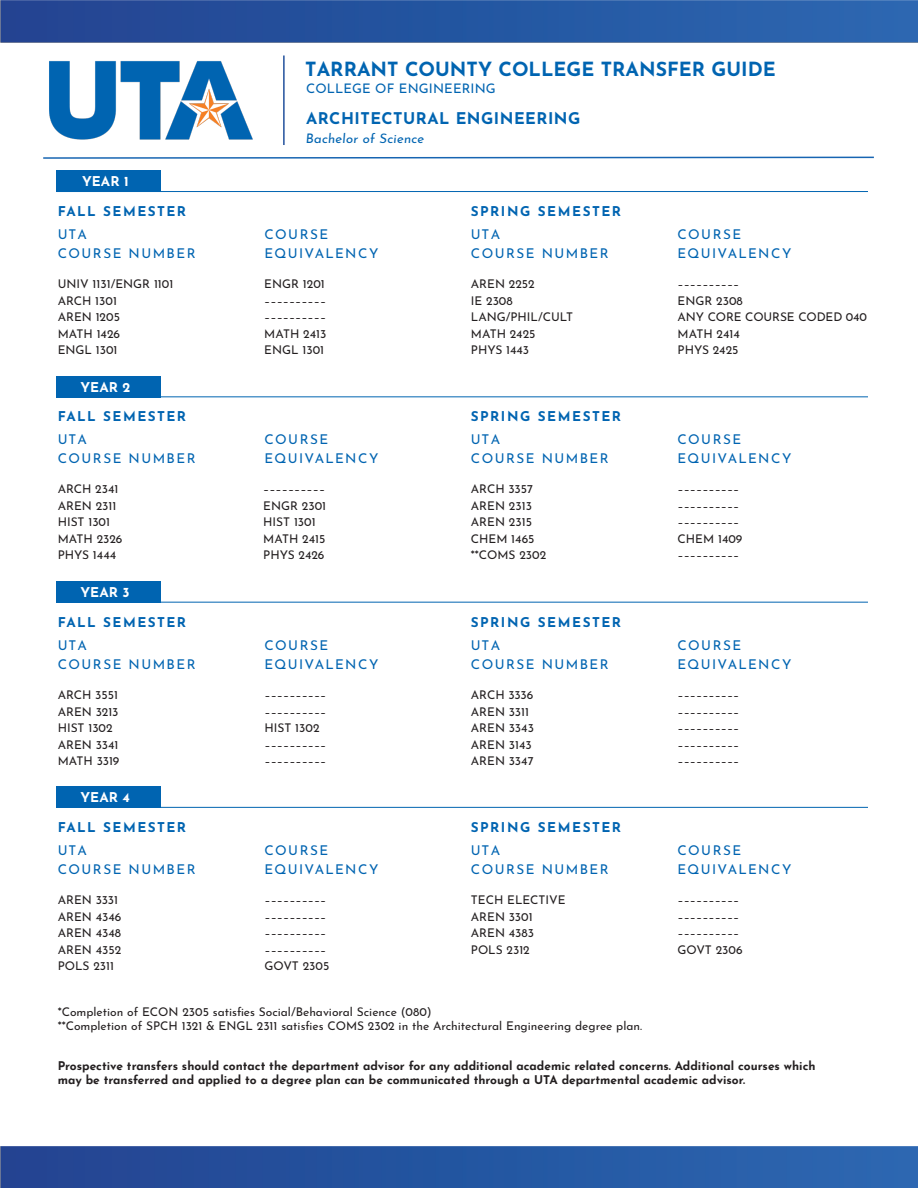
<style>
.page{position:relative;width:918px;height:1188px;background:#fff}
.page>*{position:absolute;margin:0;border:0;box-sizing:border-box;transform-origin:0 0}
.t1{font:700 19.5px "Josefin Sans";color:#0064b1}
.t2{font:700 16.05px "Josefin Sans";letter-spacing:.03em;color:#0064b1}
.t3{font:13.5px "Josefin Sans";letter-spacing:.11em;color:#0064b1}
.t4{font:700 13.5px "Josefin Sans";letter-spacing:.11em;color:#0064b1}
.t5{font:700 13.5px "Josefin Sans";color:#fff}
.t6{font:13.2px "Josefin Sans";letter-spacing:.01em;color:#0064b1}
.t7{font:12px "Josefin Sans";color:#231f20}
.t8{font:700 12px "Josefin Sans";color:#231f20}
.s1{font-style:inherit}
</style>
<div class="page">
<img style="left:0;top:1146px;width:918px;height:42px">
<hr style="left:283px;top:56px;width:2px;height:89px;background:#23519d">
<img style="left:49px;top:61px;width:204px;height:79px">
<img style="left:0;top:0;width:918px;height:43px">
<svg style="left:43px;top:156px;width:831px;height:3px"></svg>
<hr style="left:57px;top:191px;width:811px;height:1px;background:#0064b1">
<div style="left:57px;top:170px;width:104px;height:21px;background:#0064b1"></div>
<hr style="left:57px;top:396px;width:811px;height:1px;background:#0064b1">
<div style="left:57px;top:376px;width:104px;height:21px;background:#0064b1"></div>
<hr style="left:57px;top:602px;width:811px;height:1px;background:#0064b1">
<div style="left:57px;top:581px;width:104px;height:22px;background:#0064b1"></div>
<hr style="left:57px;top:807px;width:811px;height:1px;background:#0064b1">
<div style="left:57px;top:786px;width:104px;height:22px;background:#0064b1"></div>
<p class="t5" style="left:82px;top:169px;width:48px">YEAR 1</p>
<p class="t1" style="left:305px;top:51px;width:472px"><span class="s1">TARRANT COUNTY</span> COLLEGE TRANSFER GUIDE</p>
<p class="t6" style="left:306px;top:77px;width:191px">COLLEGE OF ENGINEERING</p>
<p class="t2" style="left:306px;top:104px;width:276px">ARCHITECTURAL ENGINEERING</p>
<p class="t6" style="left:306px;top:127px;width:122px">Bachelor of Science</p>
<p class="t4" style="left:58px;top:199px;width:130px">FALL SEMESTER</p>
<p class="t4" style="left:471px;top:199px;width:152px">SPRING SEMESTER</p>
<p class="t3" style="left:58px;top:223px;width:31px">UTA</p>
<p class="t3" style="left:58px;top:242px;width:139px">COURSE NUMBER</p>
<p class="t3" style="left:471px;top:223px;width:31px">UTA</p>
<p class="t3" style="left:471px;top:242px;width:139px">COURSE NUMBER</p>
<p class="t3" style="left:265px;top:223px;width:65px">COURSE</p>
<p class="t3" style="left:265px;top:242px;width:115px">EQUIVALENCY</p>
<p class="t7" style="left:58px;top:274px;width:117px">UNIV 1131/ENGR 1101</p>
<p class="t7" style="left:58px;top:290px;width:61px">ARCH 1301</p>
<p class="t7" style="left:58px;top:307px;width:64px">AREN 1205</p>
<p class="t7" style="left:58px;top:323px;width:64px">MATH 1426</p>
<p class="t7" style="left:58px;top:340px;width:61px">ENGL 1301</p>
<p class="t7" style="left:264px;top:274px;width:62px">ENGR 1201</p>
<p class="t7" style="left:264px;top:290px;width:63px">––––––––––</p>
<p class="t7" style="left:264px;top:307px;width:63px">––––––––––</p>
<p class="t7" style="left:264px;top:323px;width:64px">MATH 2413</p>
<p class="t7" style="left:264px;top:340px;width:61px">ENGL 1301</p>
<p class="t7" style="left:471px;top:274px;width:65px">AREN 2252</p>
<p class="t7" style="left:471px;top:290px;width:43px">IE 2308</p>
<p class="t7" style="left:471px;top:307px;width:104px">LANG/PHIL/CULT</p>
<p class="t7" style="left:471px;top:323px;width:66px">MATH 2425</p>
<p class="t7" style="left:471px;top:340px;width:60px">PHYS 1443</p>
<p class="t5" style="left:80px;top:375px;width:51px">YEAR 2</p>
<p class="t4" style="left:58px;top:405px;width:130px">FALL SEMESTER</p>
<p class="t4" style="left:471px;top:405px;width:152px">SPRING SEMESTER</p>
<p class="t3" style="left:58px;top:428px;width:31px">UTA</p>
<p class="t3" style="left:58px;top:447px;width:139px">COURSE NUMBER</p>
<p class="t3" style="left:471px;top:428px;width:31px">UTA</p>
<p class="t3" style="left:471px;top:447px;width:139px">COURSE NUMBER</p>
<p class="t3" style="left:265px;top:428px;width:65px">COURSE</p>
<p class="t3" style="left:265px;top:447px;width:115px">EQUIVALENCY</p>
<p class="t7" style="left:58px;top:479px;width:62px">ARCH 2341</p>
<p class="t7" style="left:58px;top:496px;width:60px">AREN 2311</p>
<p class="t7" style="left:58px;top:512px;width:54px">HIST 1301</p>
<p class="t7" style="left:58px;top:529px;width:66px">MATH 2326</p>
<p class="t7" style="left:58px;top:545px;width:60px">PHYS 1444</p>
<p class="t7" style="left:263px;top:479px;width:63px">––––––––––</p>
<p class="t7" style="left:263px;top:496px;width:64px">ENGR 2301</p>
<p class="t7" style="left:263px;top:512px;width:54px">HIST 1301</p>
<p class="t7" style="left:263px;top:529px;width:64px">MATH 2415</p>
<p class="t7" style="left:263px;top:545px;width:63px">PHYS 2426</p>
<p class="t7" style="left:471px;top:479px;width:64px">ARCH 3357</p>
<p class="t7" style="left:471px;top:496px;width:63px">AREN 2313</p>
<p class="t7" style="left:471px;top:512px;width:63px">AREN 2315</p>
<p class="t7" style="left:471px;top:529px;width:65px">CHEM 1465</p>
<p class="t7" style="left:471px;top:545px;width:77px">**COMS 2302</p>
<p class="t5" style="left:80px;top:580px;width:51px">YEAR 3</p>
<p class="t4" style="left:58px;top:610px;width:130px">FALL SEMESTER</p>
<p class="t4" style="left:471px;top:610px;width:152px">SPRING SEMESTER</p>
<p class="t3" style="left:58px;top:634px;width:31px">UTA</p>
<p class="t3" style="left:58px;top:653px;width:139px">COURSE NUMBER</p>
<p class="t3" style="left:471px;top:634px;width:31px">UTA</p>
<p class="t3" style="left:471px;top:653px;width:139px">COURSE NUMBER</p>
<p class="t3" style="left:265px;top:634px;width:65px">COURSE</p>
<p class="t3" style="left:265px;top:653px;width:115px">EQUIVALENCY</p>
<p class="t7" style="left:58px;top:685px;width:62px">ARCH 3551</p>
<p class="t7" style="left:58px;top:702px;width:62px">AREN 3213</p>
<p class="t7" style="left:58px;top:718px;width:57px">HIST 1302</p>
<p class="t7" style="left:58px;top:735px;width:62px">AREN 3341</p>
<p class="t7" style="left:58px;top:751px;width:63px">MATH 3319</p>
<p class="t7" style="left:265px;top:685px;width:63px">––––––––––</p>
<p class="t7" style="left:265px;top:702px;width:63px">––––––––––</p>
<p class="t7" style="left:265px;top:718px;width:57px">HIST 1302</p>
<p class="t7" style="left:265px;top:735px;width:63px">––––––––––</p>
<p class="t7" style="left:265px;top:751px;width:63px">––––––––––</p>
<p class="t7" style="left:471px;top:685px;width:64px">ARCH 3336</p>
<p class="t7" style="left:471px;top:702px;width:60px">AREN 3311</p>
<p class="t7" style="left:471px;top:718px;width:65px">AREN 3343</p>
<p class="t7" style="left:471px;top:735px;width:62px">AREN 3143</p>
<p class="t7" style="left:471px;top:751px;width:64px">AREN 3347</p>
<p class="t5" style="left:80px;top:785px;width:51px">YEAR 4</p>
<p class="t4" style="left:58px;top:815px;width:130px">FALL SEMESTER</p>
<p class="t4" style="left:471px;top:815px;width:152px">SPRING SEMESTER</p>
<p class="t3" style="left:58px;top:839px;width:31px">UTA</p>
<p class="t3" style="left:58px;top:858px;width:139px">COURSE NUMBER</p>
<p class="t3" style="left:471px;top:839px;width:31px">UTA</p>
<p class="t3" style="left:471px;top:858px;width:139px">COURSE NUMBER</p>
<p class="t3" style="left:265px;top:839px;width:65px">COURSE</p>
<p class="t3" style="left:265px;top:858px;width:115px">EQUIVALENCY</p>
<p class="t7" style="left:58px;top:890px;width:62px">AREN 3331</p>
<p class="t7" style="left:58px;top:907px;width:65px">AREN 4346</p>
<p class="t7" style="left:58px;top:923px;width:65px">AREN 4348</p>
<p class="t7" style="left:58px;top:940px;width:65px">AREN 4352</p>
<p class="t7" style="left:58px;top:956px;width:58px">POLS 2311</p>
<p class="t7" style="left:265px;top:890px;width:63px">––––––––––</p>
<p class="t7" style="left:265px;top:907px;width:63px">––––––––––</p>
<p class="t7" style="left:265px;top:923px;width:63px">––––––––––</p>
<p class="t7" style="left:265px;top:940px;width:63px">––––––––––</p>
<p class="t7" style="left:265px;top:956px;width:66px">GOVT 2305</p>
<p class="t7" style="left:471px;top:890px;width:96px">TECH ELECTIVE</p>
<p class="t7" style="left:471px;top:907px;width:63px">AREN 3301</p>
<p class="t7" style="left:471px;top:923px;width:65px">AREN 4383</p>
<p class="t7" style="left:471px;top:940px;width:60px">POLS 2312</p>
<p class="t7" style="left:58px;top:1002px;width:376px">*Completion of ECON 2305 satisfies Social/Behavioral Science (080)</p>
<p class="t7" style="left:58px;top:1016px;width:586px">**Completion of SPCH 1321 &amp; ENGL 2311 satisfies COMS 2302 in the Architectural Engineering degree plan.</p>
<p class="t3" style="left:678px;top:223px;width:65px">COURSE</p>
<p class="t3" style="left:678px;top:242px;width:115px">EQUIVALENCY</p>
<p class="t7" style="left:678px;top:274px;width:63px">––––––––––</p>
<p class="t7" style="left:678px;top:290px;width:67px">ENGR 2308</p>
<p class="t7" style="left:678px;top:307px;width:191px">ANY CORE COURSE CODED 040</p>
<p class="t7" style="left:678px;top:323px;width:64px">MATH 2414</p>
<p class="t7" style="left:678px;top:340px;width:62px">PHYS 2425</p>
<p class="t3" style="left:678px;top:428px;width:65px">COURSE</p>
<p class="t3" style="left:678px;top:447px;width:115px">EQUIVALENCY</p>
<p class="t7" style="left:678px;top:479px;width:63px">––––––––––</p>
<p class="t7" style="left:678px;top:496px;width:63px">––––––––––</p>
<p class="t7" style="left:678px;top:512px;width:63px">––––––––––</p>
<p class="t7" style="left:678px;top:529px;width:66px">CHEM 1409</p>
<p class="t7" style="left:678px;top:545px;width:63px">––––––––––</p>
<p class="t3" style="left:678px;top:634px;width:65px">COURSE</p>
<p class="t3" style="left:678px;top:653px;width:115px">EQUIVALENCY</p>
<p class="t7" style="left:678px;top:685px;width:63px">––––––––––</p>
<p class="t7" style="left:678px;top:702px;width:63px">––––––––––</p>
<p class="t7" style="left:678px;top:718px;width:63px">––––––––––</p>
<p class="t7" style="left:678px;top:735px;width:63px">––––––––––</p>
<p class="t7" style="left:678px;top:751px;width:63px">––––––––––</p>
<p class="t3" style="left:678px;top:839px;width:65px">COURSE</p>
<p class="t3" style="left:678px;top:858px;width:115px">EQUIVALENCY</p>
<p class="t7" style="left:678px;top:890px;width:63px">––––––––––</p>
<p class="t7" style="left:678px;top:907px;width:63px">––––––––––</p>
<p class="t7" style="left:678px;top:923px;width:63px">––––––––––</p>
<p class="t7" style="left:678px;top:940px;width:67px">GOVT 2306</p>
<p class="t8" style="left:58px;top:1055px;width:759px">Prospective transfers should contact the department advisor for any additional academic related concerns. Additional courses which</p>
<p class="t8" style="left:58px;top:1069px;width:689px">may be transferred and applied to a degree plan can be communicated through a UTA departmental academic advisor.</p>
</div>
